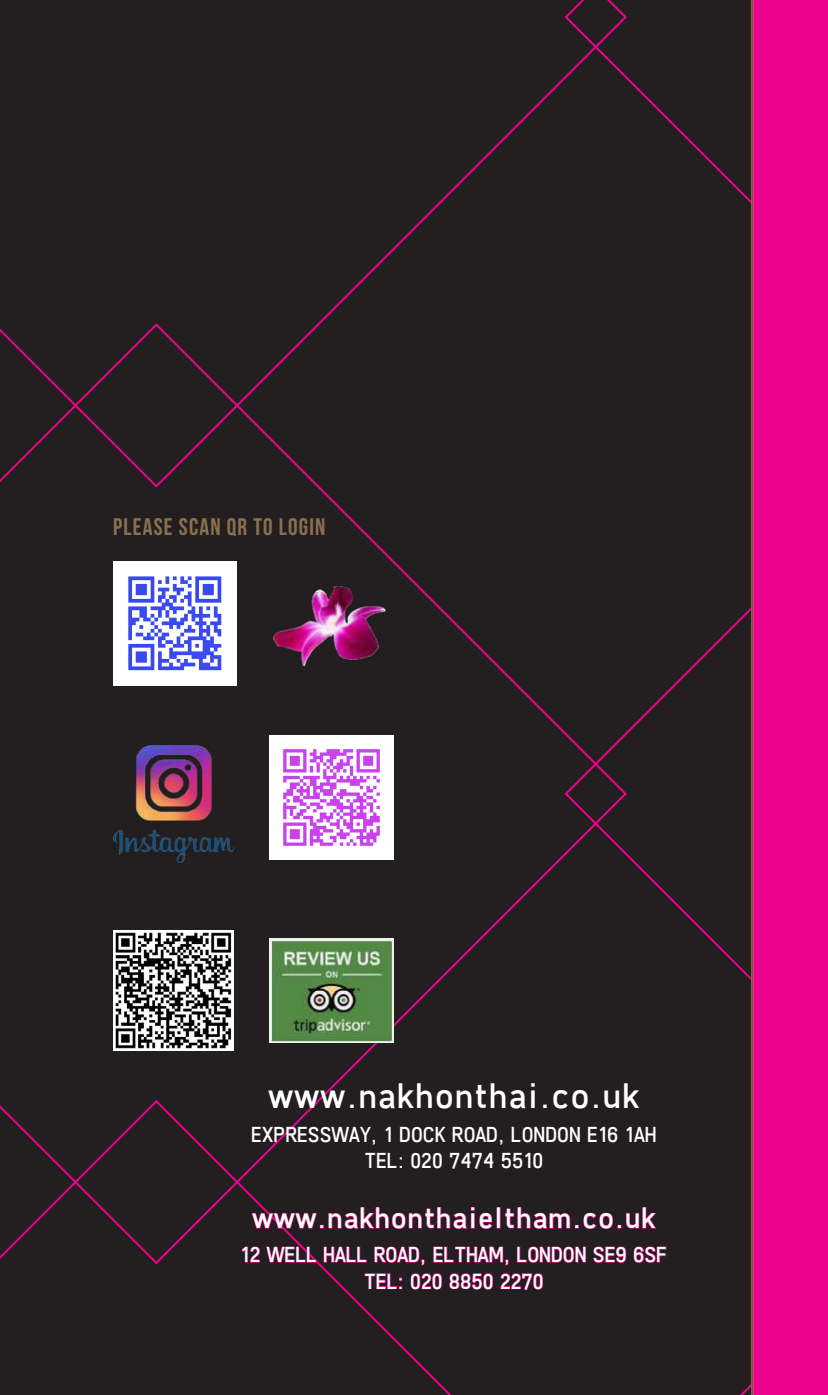
<style>
.page{position:relative;width:828px;height:1395px;background:#fff}
.page>*{position:absolute;margin:0;border:0;box-sizing:border-box;transform-origin:0 0}
.t1{font:36px "Freeroad";letter-spacing:.04em;color:#fff}
.t2{font:30px "Freeroad";letter-spacing:.04em;color:#fff}
.t3{font:24px "Bebas Neue";letter-spacing:.05em;color:#8a704e}
.t4{font:22px/26.4px "Freeroad";color:#fff;text-align:center}
</style>
<div class="page">
<div style="left:628px;top:489px;width:123px;height:609px;background:#231f20"></div>
<div style="left:628px;top:0;width:123px;height:489px;background:#231f20"></div>
<div style="left:628px;top:1098px;width:123px;height:297px;background:#231f20"></div>
<svg style="left:0;top:489px;width:628px;height:609px;background:#362e35"></svg>
<div style="left:0;top:1098px;width:628px;height:297px;background:#231f20"></div>
<div style="left:0;top:0;width:628px;height:489px;background:#231f20"></div>
<img style="left:269px;top:939px;width:124px;height:103px">
<img style="left:113px;top:930px;width:120px;height:121px">
<img style="left:113px;top:746px;width:120px;height:117px">
<svg style="left:251px;top:1206px;width:242px;height:23px;background:#4f1837"></svg>
<div style="left:497px;top:1207px;width:3px;height:21px;border:1px solid #ed028c"></div>
<svg style="left:505px;top:1206px;width:152px;height:23px;background:#491934"></svg>
<svg style="left:242px;top:1246px;width:18px;height:17px"></svg>
<svg style="left:266px;top:1246px;width:51px;height:17px"></svg>
<svg style="left:323px;top:1246px;width:44px;height:17px"></svg>
<svg style="left:374px;top:1246px;width:51px;height:20px"></svg>
<svg style="left:433px;top:1244px;width:76px;height:22px;background:#57173b"></svg>
<svg style="left:517px;top:1246px;width:69px;height:17px"></svg>
<svg style="left:593px;top:1246px;width:34px;height:17px"></svg>
<svg style="left:633px;top:1246px;width:34px;height:17px"></svg>
<svg style="left:364px;top:1272px;width:38px;height:17px"></svg>
<svg style="left:410px;top:1272px;width:32px;height:18px"></svg>
<svg style="left:449px;top:1272px;width:44px;height:18px"></svg>
<svg style="left:500px;top:1272px;width:43px;height:19px"></svg>
<svg style="left:751px;top:0;width:2px;height:1395px;background:#a64460"></svg>
<div style="left:753px;top:0;width:75px;height:1395px;background:#ed028c"></div>
<p class="t3" style="left:113px;top:514px;width:214px">PLEASE SCAN QR TO LOGIN</p>
<h1 class="t1" style="left:268px;top:1074px;width:372px">www.nakhonthai.co.uk</h1>
<p class="t4" style="left:251px;top:1121px;width:407px">EXPRESSWAY, 1 DOCK ROAD, LONDON E16 1AH<br>TEL: 020 7474 5510</p>
<h2 class="t2" style="left:252px;top:1200px;width:404px">www.nakhonthaieltham.co.uk</h2>
<p class="t4" style="left:240px;top:1241px;width:428px">12 WELL HALL ROAD, ELTHAM, LONDON SE9 6SF<br>TEL: 020 8850 2270</p>
</div>
